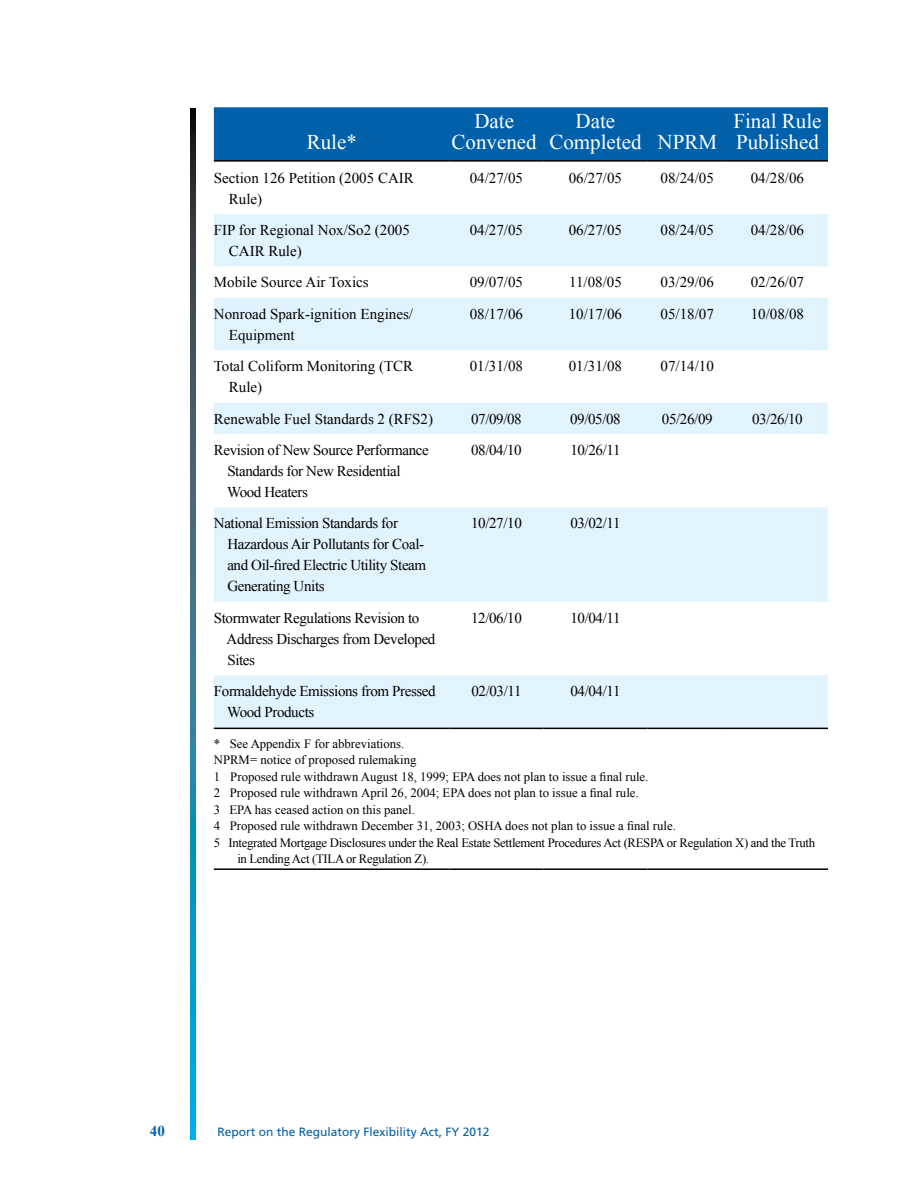
<style>
.page{position:relative;width:918px;height:1188px;background:#fff}
.page>*{position:absolute;margin:0;border:0;box-sizing:border-box;transform-origin:0 0}
.Column_Head{font:21px/21px "Times New Roman";color:#fff;text-align:center}
.Body_text_-_no_inden{font:15px/21px "Times New Roman";letter-spacing:-.025em;color:#000}
.Body_text_-_no_inden-2{font:15px/21px "Times New Roman";color:#000}
.t1{font:700 15px "Times New Roman";color:#0060a9}
.Table_footnote_text{font:12.75px "Times New Roman";color:#000}
.Table_footnote_text-2{font:12.75px/16.5px "Times New Roman";letter-spacing:-.025em;color:#000}
.t2{font:12px "Frutiger LT Std";color:#0060a9}
</style>
<div class="page">
<svg style="left:191px;top:108px;width:5px;height:1031px;background:#26718b"></svg>
<div style="left:214px;top:107px;width:614px;height:53px;background:#0060a9"></div>
<svg style="left:214px;top:214px;width:614px;height:514px;fill:#e1f4fd"></svg>
<hr style="left:214px;top:160px;width:236px;height:2px;background:#000">
<hr style="left:450px;top:160px;width:93px;height:2px;background:#000">
<hr style="left:543px;top:160px;width:105px;height:2px;background:#000">
<hr style="left:648px;top:160px;width:79px;height:2px;background:#000">
<hr style="left:727px;top:160px;width:101px;height:2px;background:#000">
<hr style="left:214px;top:728px;width:236px;height:1px;background:#000">
<hr style="left:450px;top:728px;width:93px;height:1px;background:#000">
<hr style="left:543px;top:728px;width:105px;height:1px;background:#000">
<hr style="left:648px;top:728px;width:79px;height:1px;background:#000">
<hr style="left:727px;top:728px;width:101px;height:1px;background:#000">
<hr style="left:214px;top:868px;width:236px;height:2px;background:#000">
<hr style="left:450px;top:868px;width:93px;height:2px;background:#000">
<hr style="left:543px;top:868px;width:105px;height:2px;background:#000">
<hr style="left:648px;top:868px;width:79px;height:2px;background:#000">
<hr style="left:727px;top:868px;width:101px;height:2px;background:#000">
<p class="Column_Head" style="left:307px;top:131px;width:52px">Rule*</p>
<p class="Column_Head" style="left:452px;top:110px;width:87px">Date<br>Convened</p>
<p class="Column_Head" style="left:549px;top:110px;width:94px">Date<br>Completed</p>
<p class="Column_Head" style="left:658px;top:131px;width:61px">NPRM</p>
<p class="Column_Head" style="left:733px;top:110px;width:90px;text-align:left">Final Rule<br>Published</p>
<p class="Body_text_-_no_inden-2" style="left:229px;top:167px;width:187px;text-indent:-15px">Section 126 Petition (2005 CAIR<br>Rule)</p>
<p class="Body_text_-_no_inden" style="left:470px;top:167px;width:55px">04/27/05</p>
<p class="Body_text_-_no_inden" style="left:569px;top:167px;width:55px">06/27/05</p>
<p class="Body_text_-_no_inden" style="left:661px;top:167px;width:55px">08/24/05</p>
<p class="Body_text_-_no_inden" style="left:751px;top:167px;width:55px">04/28/06</p>
<p class="Body_text_-_no_inden-2" style="left:229px;top:219px;width:183px;text-indent:-15px">FIP for Regional Nox/So2 (2005<br>CAIR Rule)</p>
<p class="Body_text_-_no_inden" style="left:470px;top:219px;width:55px">04/27/05</p>
<p class="Body_text_-_no_inden" style="left:569px;top:219px;width:55px">06/27/05</p>
<p class="Body_text_-_no_inden" style="left:661px;top:219px;width:55px">08/24/05</p>
<p class="Body_text_-_no_inden" style="left:751px;top:219px;width:55px">04/28/06</p>
<p class="Body_text_-_no_inden-2" style="left:214px;top:272px;width:156px">Mobile Source Air Toxics</p>
<p class="Body_text_-_no_inden" style="left:470px;top:272px;width:55px">09/07/05</p>
<p class="Body_text_-_no_inden" style="left:569px;top:272px;width:54px">11/08/05</p>
<p class="Body_text_-_no_inden" style="left:661px;top:272px;width:55px">03/29/06</p>
<p class="Body_text_-_no_inden" style="left:751px;top:272px;width:55px">02/26/07</p>
<p class="Body_text_-_no_inden-2" style="left:229px;top:303px;width:186px;text-indent:-15px">Nonroad Spark-ignition Engines/<br>Equipment</p>
<p class="Body_text_-_no_inden" style="left:470px;top:303px;width:55px">08/17/06</p>
<p class="Body_text_-_no_inden" style="left:569px;top:303px;width:55px">10/17/06</p>
<p class="Body_text_-_no_inden" style="left:661px;top:303px;width:55px">05/18/07</p>
<p class="Body_text_-_no_inden" style="left:751px;top:303px;width:55px">10/08/08</p>
<p class="Body_text_-_no_inden-2" style="left:229px;top:355px;width:186px;text-indent:-15px">Total Coliform Monitoring (TCR<br>Rule)</p>
<p class="Body_text_-_no_inden" style="left:470px;top:355px;width:55px">01/31/08</p>
<p class="Body_text_-_no_inden" style="left:569px;top:355px;width:55px">01/31/08</p>
<p class="Body_text_-_no_inden" style="left:661px;top:355px;width:55px">07/14/10</p>
<p class="Body_text_-_no_inden-2" style="left:214px;top:408px;width:221px">Renewable Fuel Standards 2 (RFS2)</p>
<p class="Body_text_-_no_inden" style="left:471px;top:408px;width:52px">07/09/08</p>
<p class="Body_text_-_no_inden" style="left:570px;top:408px;width:52px">09/05/08</p>
<p class="Body_text_-_no_inden" style="left:662px;top:408px;width:52px">05/26/09</p>
<p class="Body_text_-_no_inden" style="left:752px;top:408px;width:52px">03/26/10</p>
<p class="Body_text_-_no_inden" style="left:227px;top:439px;width:203px;text-indent:-13px">Revision of New Source Performance<br>Standards for New Residential<br>Wood Heaters</p>
<p class="Body_text_-_no_inden" style="left:471px;top:439px;width:52px">08/04/10</p>
<p class="Body_text_-_no_inden" style="left:570px;top:439px;width:52px">10/26/11</p>
<p class="Body_text_-_no_inden" style="left:227px;top:513px;width:200px;text-indent:-14px">National Emission Standards for<br>Hazardous Air Pollutants for Coal&shy;and Oil-fired Electric Utility Steam<br>Generating Units</p>
<p class="Body_text_-_no_inden" style="left:471px;top:513px;width:52px">10/27/10</p>
<p class="Body_text_-_no_inden" style="left:570px;top:513px;width:52px">03/02/11</p>
<p class="Body_text_-_no_inden" style="left:227px;top:607px;width:210px;text-indent:-13px">Stormwater Regulations Revision to<br>Address Discharges from Developed<br>Sites</p>
<p class="Body_text_-_no_inden" style="left:471px;top:607px;width:52px">12/06/10</p>
<p class="Body_text_-_no_inden" style="left:570px;top:607px;width:52px">10/04/11</p>
<p class="Body_text_-_no_inden" style="left:227px;top:680px;width:210px;text-indent:-13px">Formaldehyde Emissions from Pressed<br>Wood Products</p>
<p class="Body_text_-_no_inden" style="left:471px;top:680px;width:52px">02/03/11</p>
<p class="Body_text_-_no_inden" style="left:570px;top:680px;width:52px">04/04/11</p>
<p class="Table_footnote_text" style="left:214px;top:735px;width:192px">* See Appendix F for abbreviations.</p>
<p class="Table_footnote_text" style="left:214px;top:751px;width:204px">NPRM= notice of proposed rulemaking</p>
<p class="Table_footnote_text" style="left:214px;top:768px;width:436px">1 Proposed rule withdrawn August 18, 1999; EPA does not plan to issue a final rule.</p>
<p class="Table_footnote_text" style="left:214px;top:784px;width:426px">2 Proposed rule withdrawn April 26, 2004; EPA does not plan to issue a final rule.</p>
<p class="Table_footnote_text" style="left:214px;top:801px;width:203px">3 EPA has ceased action on this panel.</p>
<p class="Table_footnote_text" style="left:214px;top:817px;width:464px">4 Proposed rule withdrawn December 31, 2003; OSHA does not plan to issue a final rule.</p>
<p class="Table_footnote_text-2" style="left:237px;top:834px;width:579px;text-indent:-23px">5 Integrated Mortgage Disclosures under the Real Estate Settlement Procedures Act (RESPA or Regulation X) and the Truth in Lending Act (TILA or Regulation Z).</p>
<p class="t1" style="left:150px;top:1121px;width:16px">40</p>
<p class="t2" style="left:217px;top:1125px;width:274px">Report on the Regulatory Flexibility Act, FY 2012</p>
</div>
